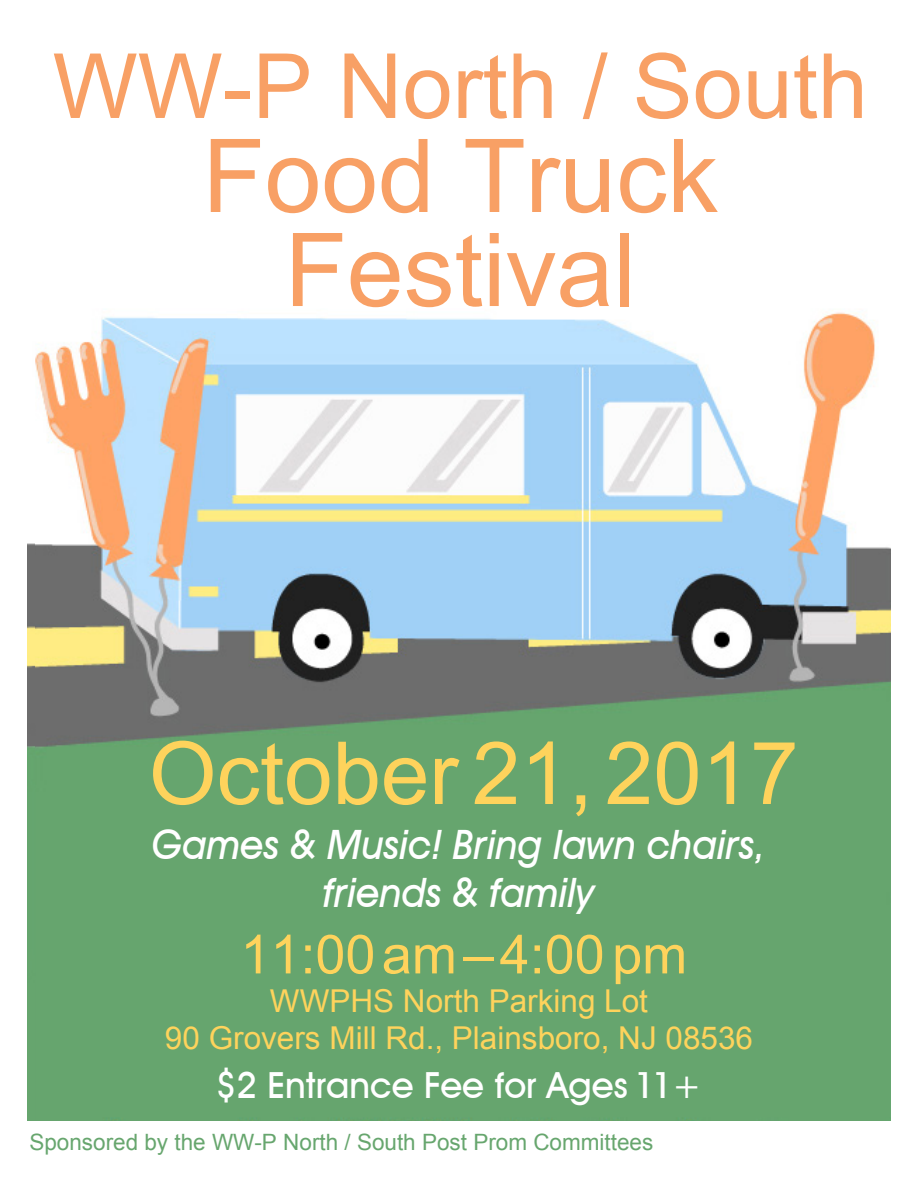
<style>
.page{position:relative;width:918px;height:1188px;background:#fff}
.page>*{position:absolute;margin:0;border:0;box-sizing:border-box;transform-origin:0 0}
.t1{font:102px/94.1px "Arial";color:#f8a065;text-align:center}
.t2{font:90px "Arial";color:#f8a065}
.t3{font:87px "Arial";color:#fed35c}
.t4{font:54px "Arial";color:#fed35c}
.t5{font:italic 500 40.5px/48.6px "Avant Garde IT Cby BT";color:#fff;text-align:center;scale:.95 1}
.t6{font:500 36px "Avant Garde IT Cby BT";color:#fff}
.t7{font:31.5px/36.6px "Arial";color:#fed35c;text-align:center}
.t8{font:22.5px "Arial";color:#67a66e}
</style>
<div class="page">
<img style="left:35px;top:310px;width:856px;height:810px">
<img style="left:27px;top:543px;width:8px;height:577px">
<p class="t2" style="left:53px;top:27px;width:817px">WW-P North / South</p>
<p class="t1" style="left:202px;top:130px;width:517px">Food Truck<br>Festival</p>
<p class="t3" style="left:149px;top:716px;width:651px">October 21, 2017</p>
<p class="t5" style="left:152px;top:820px;width:647px">Games &amp; Music! Bring lawn chairs, friends &amp; family</p>
<p class="t4" style="left:240px;top:919px;width:448px">11:00 am – 4:00 pm</p>
<p class="t7" style="left:165px;top:983px;width:590px">WWPHS North Parking Lot<br>90 Grovers Mill Rd., Plainsboro, NJ 08536</p>
<p class="t6" style="left:216px;top:1063px;width:487px">$2 Entrance Fee for Ages 11+</p>
<p class="t8" style="left:29px;top:1128px;width:625px">Sponsored by the WW-P North / South Post Prom Committees</p>
</div>
